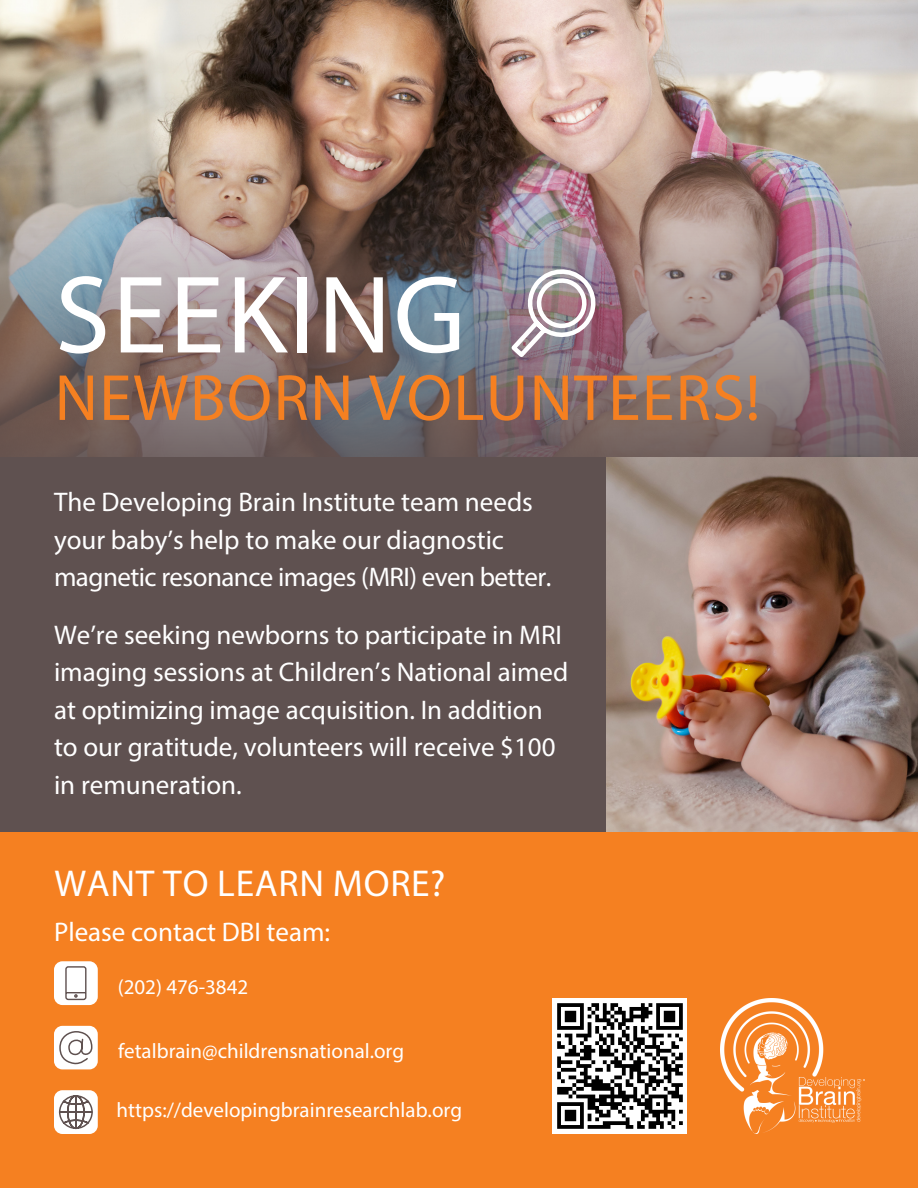
<style>
.page{position:relative;width:918px;height:1188px;background:#fff}
.page>*{position:absolute;margin:0;border:0;box-sizing:border-box;transform-origin:0 0}
.t1{font:111.45px "Myriad Pro";letter-spacing:.02em;color:#fff}
.t2{font:65.7px "Myriad Pro";letter-spacing:.02em;color:#f58021}
.t3{font:37.5px "Myriad Pro";letter-spacing:.02em;color:#fff}
.t4{font:27px/37.5px "Myriad Pro";color:#fff}
.t5{font:21px "Myriad Pro";color:#fff}
</style>
<div class="page">
<img style="left:0;top:0;width:918px;height:97px">
<img style="left:0;top:97px;width:918px;height:361px">
<div style="left:0;top:832px;width:918px;height:356px;background:#f58021"></div>
<div style="left:0;top:458px;width:918px;height:374px;background:#5f5150"></div>
<img style="left:721px;top:999px;width:143px;height:135px">
<img style="left:606px;top:458px;width:312px;height:374px">
<svg style="left:507px;top:268px;width:96px;height:93px"></svg>
<img style="left:552px;top:999px;width:135px;height:135px">
<div style="left:54px;top:961px;width:44px;height:44px;background:#fff;border-radius:8px"></div>
<svg style="left:65px;top:966px;width:22px;height:35px"></svg>
<div style="left:54px;top:1026px;width:44px;height:43px;background:#fff;border-radius:8px"></div>
<svg style="left:59px;top:1031px;width:34px;height:33px"></svg>
<div style="left:54px;top:1090px;width:44px;height:44px;background:#fff;border-radius:8px"></div>
<svg style="left:58px;top:1094px;width:40px;height:36px"></svg>
<h1 class="t1" style="left:55px;top:246px;width:412px">SEEKING</h1>
<h2 class="t2" style="left:55px;top:357px;width:707px">NEWBORN VOLUNTEERS!</h2>
<p class="t4" style="left:54px;top:483px;width:499px">The Developing Brain Institute team needs your baby’s help to make our diagnostic magnetic resonance images (MRI) even better.</p>
<p class="t4" style="left:54px;top:616px;width:516px">We’re seeking newborns to participate in MRI imaging sessions at Children’s National aimed at optimizing image acquisition. In addition to our gratitude, volunteers will receive $100 in remuneration.</p>
<h3 class="t3" style="left:54px;top:861px;width:392px">WANT TO LEARN MORE?</h3>
<p class="t4" style="left:54px;top:912px;width:278px">Please contact DBI team:</p>
<p class="t5" style="left:118px;top:974px;width:132px">(202) 476-3842</p>
<p class="t5" style="left:118px;top:1038px;width:288px">fetalbrain@childrensnational.org</p>
<p class="t5" style="left:117px;top:1097px;width:347px">https://developingbrainresearchlab.org</p>
</div>
